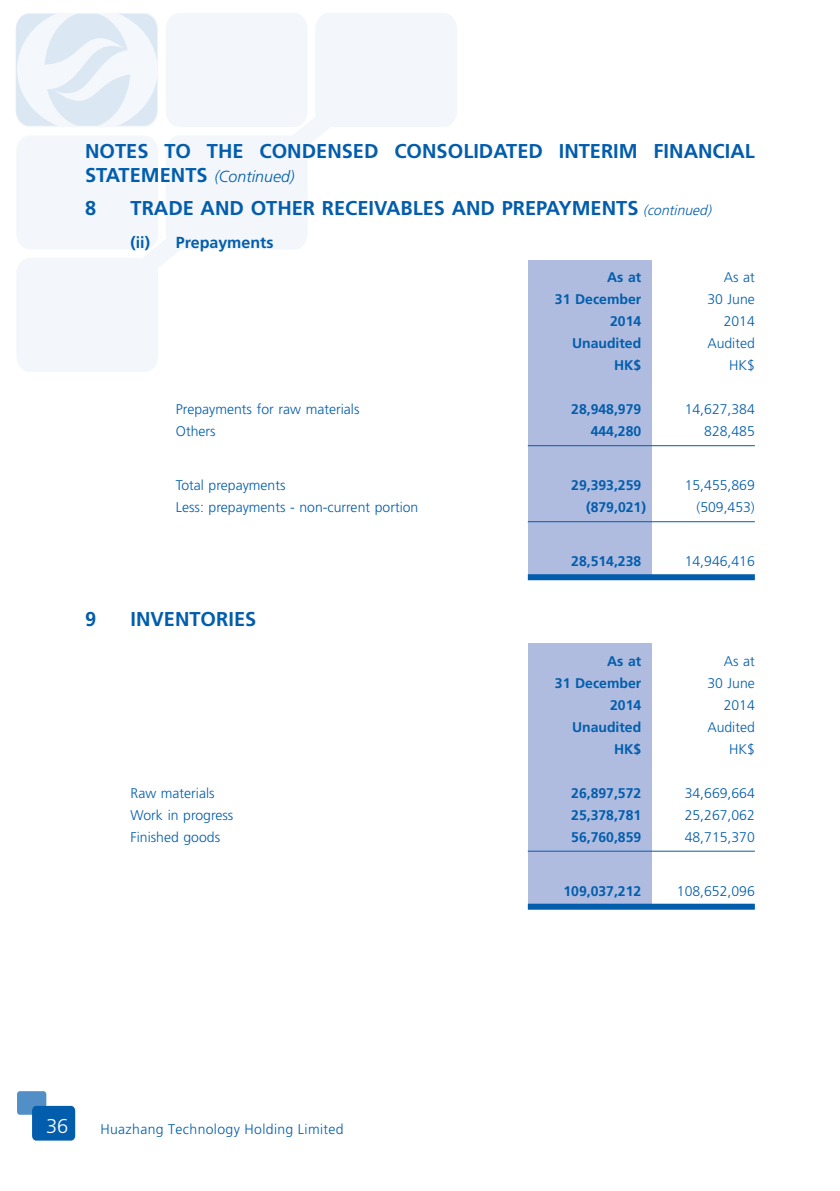
<style>
.page{position:relative;width:840px;height:1191px;background:#fff}
.page>*{position:absolute;margin:0;border:0;box-sizing:border-box;transform-origin:0 0}
.t1{font:700 20px "Frutiger LT Std";color:#025dac}
.t2{font:300 20px "Frutiger LT Std";color:#fff}
.t3{font:700 16px "Frutiger LT Std";color:#025dac}
.t4{font:italic 300 16px "Frutiger LT Std";color:#025dac}
.t5{font:300 14px "Frutiger LT Std";color:#025dac}
.t6{font:700 14px "Frutiger LT Std";color:#025dac}
.t7{font:300 14px "Frutiger LT Std";letter-spacing:.025em;color:#025dac}
.s1{font-weight:700;font-style:normal;font-size:20px}
.s2{font-weight:300;font-style:italic;font-size:14px}
</style>
<div class="page">
<div style="left:17px;top:1091px;width:29px;height:23px;background:#518fc6;border-radius:3px"></div>
<div style="left:32px;top:1105px;width:43px;height:35px;background:#025dac;border-radius:4px"></div>
<svg style="left:17px;top:13px;width:440px;height:359px;fill:#f3f7fb"></svg>
<svg style="left:16px;top:13px;width:142px;height:114px"></svg>
<div style="left:527px;top:260px;width:124px;height:314px;background:#afbcdf"></div>
<hr style="left:527px;top:445px;width:227px;height:1px;background:#025dac">
<hr style="left:527px;top:521px;width:227px;height:1px;background:#025dac">
<div style="left:527px;top:574px;width:227px;height:6px;background:#025dac"></div>
<div style="left:527px;top:643px;width:124px;height:262px;background:#afbcdf"></div>
<hr style="left:527px;top:850px;width:227px;height:1px;background:#025dac">
<div style="left:527px;top:903px;width:227px;height:6px;background:#025dac"></div>
<h1 class="t1" style="left:85px;top:140px;width:14px">NOTE</h1>
<h1 class="t1" style="left:137px;top:140px;width:41px">S TO</h1>
<h1 class="t1" style="left:207px;top:140px;width:370px">THE CONDENSED CONSOLIDATED INTER</h1>
<h1 class="t1" style="left:613px;top:140px;width:71px">IM FINAN</h1>
<h1 class="t1" style="left:712px;top:140px;width:44px">CIAL</h1>
<h1 class="t1" style="left:85px;top:164px;width:25px">STATEMENT</h1>
<p class="t4" style="left:196px;top:168px;width:99px"><span class="s1">S</span> (Continued)</p>
<h1 class="t1" style="left:85px;top:196px;width:630px">8 TRADE AND OTH ER RECEIVABLES AND PREPAYMENTS <span class="s2">(continued)</span></h1>
<p class="t3" style="left:130px;top:233px;width:144px">(II) PREPAYMENTS</p>
<p class="t6" style="left:606px;top:269px;width:36px">AS AT</p>
<p class="t5" style="left:723px;top:269px;width:33px">As at</p>
<p class="t6" style="left:554px;top:291px;width:88px">31 DECEMBER</p>
<p class="t5" style="left:707px;top:291px;width:49px">30 June</p>
<p class="t6" style="left:609px;top:313px;width:33px">2014</p>
<p class="t5" style="left:723px;top:313px;width:33px">2014</p>
<p class="t6" style="left:571px;top:335px;width:71px">UNAUDITED</p>
<p class="t5" style="left:707px;top:335px;width:49px">Audited</p>
<p class="t6" style="left:613px;top:357px;width:29px">HK$</p>
<p class="t5" style="left:728px;top:357px;width:27px">HK$</p>
<p class="t5" style="left:176px;top:401px;width:185px">Prepayments for raw materials</p>
<p class="t6" style="left:571px;top:401px;width:72px">28,948,979</p>
<p class="t5" style="left:684px;top:401px;width:72px">14,627,384</p>
<p class="t5" style="left:176px;top:423px;width:41px">Others</p>
<p class="t6" style="left:590px;top:423px;width:52px">444,280</p>
<p class="t5" style="left:703px;top:423px;width:52px">828,485</p>
<p class="t5" style="left:176px;top:477px;width:111px">Total prepayments</p>
<p class="t6" style="left:571px;top:477px;width:72px">29,393,259</p>
<p class="t5" style="left:684px;top:477px;width:72px">15,455,869</p>
<p class="t5" style="left:176px;top:499px;width:244px">Less: prepayments - non-current portion</p>
<p class="t6" style="left:585px;top:499px;width:61px">(879,021)</p>
<p class="t5" style="left:696px;top:499px;width:60px">(509,453)</p>
<h1 class="t1" style="left:85px;top:607px;width:13px">9</h1>
<h1 class="t1" style="left:130px;top:607px;width:125px">INVENTORIES</h1>
<p class="t6" style="left:571px;top:553px;width:72px">28,514,238</p>
<p class="t5" style="left:684px;top:553px;width:72px">14,946,416</p>
<p class="t6" style="left:606px;top:652px;width:36px">AS AT</p>
<p class="t5" style="left:723px;top:653px;width:33px">As at</p>
<p class="t6" style="left:554px;top:674px;width:88px">31 DECEMBER</p>
<p class="t5" style="left:707px;top:675px;width:49px">30 June</p>
<p class="t6" style="left:609px;top:696px;width:33px">2014</p>
<p class="t5" style="left:723px;top:697px;width:33px">2014</p>
<p class="t6" style="left:571px;top:718px;width:71px">UNAUDITED</p>
<p class="t5" style="left:707px;top:719px;width:49px">Audited</p>
<p class="t6" style="left:613px;top:740px;width:29px">HK$</p>
<p class="t5" style="left:728px;top:741px;width:27px">HK$</p>
<p class="t5" style="left:130px;top:785px;width:85px">Raw materials</p>
<p class="t6" style="left:571px;top:784px;width:72px">26,897,572</p>
<p class="t5" style="left:684px;top:785px;width:72px">34,669,664</p>
<p class="t5" style="left:130px;top:807px;width:104px">Work in progress</p>
<p class="t6" style="left:571px;top:806px;width:72px">25,378,781</p>
<p class="t5" style="left:684px;top:807px;width:72px">25,267,062</p>
<p class="t5" style="left:130px;top:829px;width:91px">Finished goods</p>
<p class="t6" style="left:571px;top:828px;width:72px">56,760,859</p>
<p class="t5" style="left:684px;top:829px;width:72px">48,715,370</p>
<h1 class="t2" style="left:46px;top:1114px;width:24px">36</h1>
<p class="t7" style="left:100px;top:1121px;width:244px">Huazhang Technology Holding Limited</p>
<p class="t6" style="left:563px;top:882px;width:79px">109,037,212</p>
<p class="t5" style="left:676px;top:883px;width:79px">108,652,096</p>
</div>
